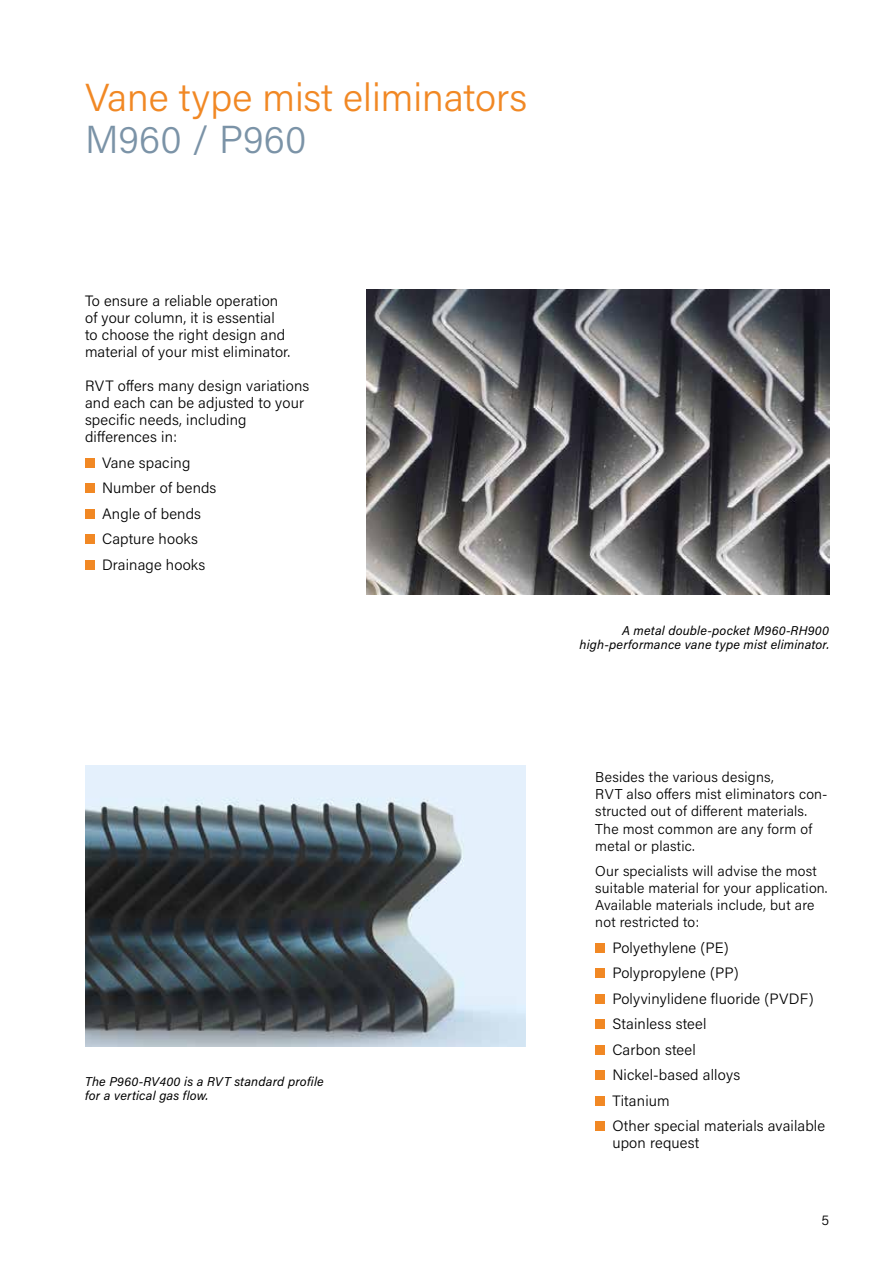
<style>
.page{position:relative;width:893px;height:1263px;background:#fff}
.page>*{position:absolute;margin:0;border:0;box-sizing:border-box;transform-origin:0 0}
.t1{font:300 39px "Acumin Pro";color:#f18824}
.t2{font:300 39px "Acumin Pro";color:#7b93a7}
.t3{font:300 15px/25.5px "Acumin Pro";letter-spacing:.01em;color:#000}
.t4{font:300 14.25px/17px "Acumin Pro";letter-spacing:.015em;color:#000}
.t5{font:italic 12.75px/14.2px "Acumin Pro";letter-spacing:.015em;color:#000;text-align:right}
</style>
<div class="page">
<img style="left:367px;top:289px;width:462px;height:306px">
<img style="left:85px;top:765px;width:441px;height:281px">
<div style="left:85px;top:458px;width:10px;height:10px;background:#f18824"></div>
<div style="left:85px;top:483px;width:10px;height:10px;background:#f18824"></div>
<div style="left:85px;top:509px;width:10px;height:10px;background:#f18824"></div>
<div style="left:85px;top:534px;width:10px;height:10px;background:#f18824"></div>
<div style="left:85px;top:560px;width:10px;height:10px;background:#f18824"></div>
<div style="left:595px;top:943px;width:10px;height:9px;background:#f18824"></div>
<div style="left:595px;top:968px;width:10px;height:10px;background:#f18824"></div>
<div style="left:595px;top:994px;width:10px;height:9px;background:#f18824"></div>
<div style="left:595px;top:1019px;width:10px;height:10px;background:#f18824"></div>
<div style="left:595px;top:1045px;width:10px;height:9px;background:#f18824"></div>
<div style="left:595px;top:1070px;width:10px;height:10px;background:#f18824"></div>
<div style="left:595px;top:1096px;width:10px;height:10px;background:#f18824"></div>
<div style="left:595px;top:1121px;width:10px;height:10px;background:#f18824"></div>
<h1 class="t1" style="left:85px;top:70px;width:444px">Vane type mist eliminators</h1>
<h1 class="t2" style="left:85px;top:113px;width:223px">M960 / P960</h1>
<p class="t3" style="left:85px;top:292px;width:207px;line-height:17px">To ensure a reliable operation of your column, it is essential to choose the right design and material of your mist eliminator.</p>
<p class="t3" style="left:85px;top:377px;width:226px;line-height:17px">RVT offers many design variations and each can be adjusted to your specific needs, including differences in:</p>
<p class="t3" style="left:102px;top:449px;width:116px">Vane spacing<br>Number of bends<br>Angle of bends<br>Capture hooks<br>Drainage hooks</p>
<p class="t5" style="left:85px;top:1074px;width:240px;text-align:left">The P960-RV400 is a RVT standard profile for a vertical gas flow.</p>
<p class="t5" style="left:579px;top:623px;width:251px">A metal double-pocket M960-RH900 high-performance vane type mist eliminator.</p>
<p class="t4" style="left:595px;top:768px;width:234px">Besides the various designs,<br>RVT also offers mist eliminators con&shy;structed out of different materials.<br>The most common are any form of metal or plastic.</p>
<p class="t4" style="left:595px;top:862px;width:234px">Our specialists will advise the most suitable material for your application.<br>Available materials include, but are not restricted to:</p>
<p class="t3" style="left:612px;top:934px;width:214px">Polyethylene (PE)<br>Polypropylene (PP)<br>Polyvinylidene fluoride (PVDF)<br>Stainless steel<br>Carbon steel<br>Nickel-based alloys<br>Titanium<br>Other special materials available</p>
<p class="t3" style="left:612px;top:1129px;width:89px">upon request</p>
<p class="t4" style="left:821px;top:1211px;width:9px">5</p>
</div>
